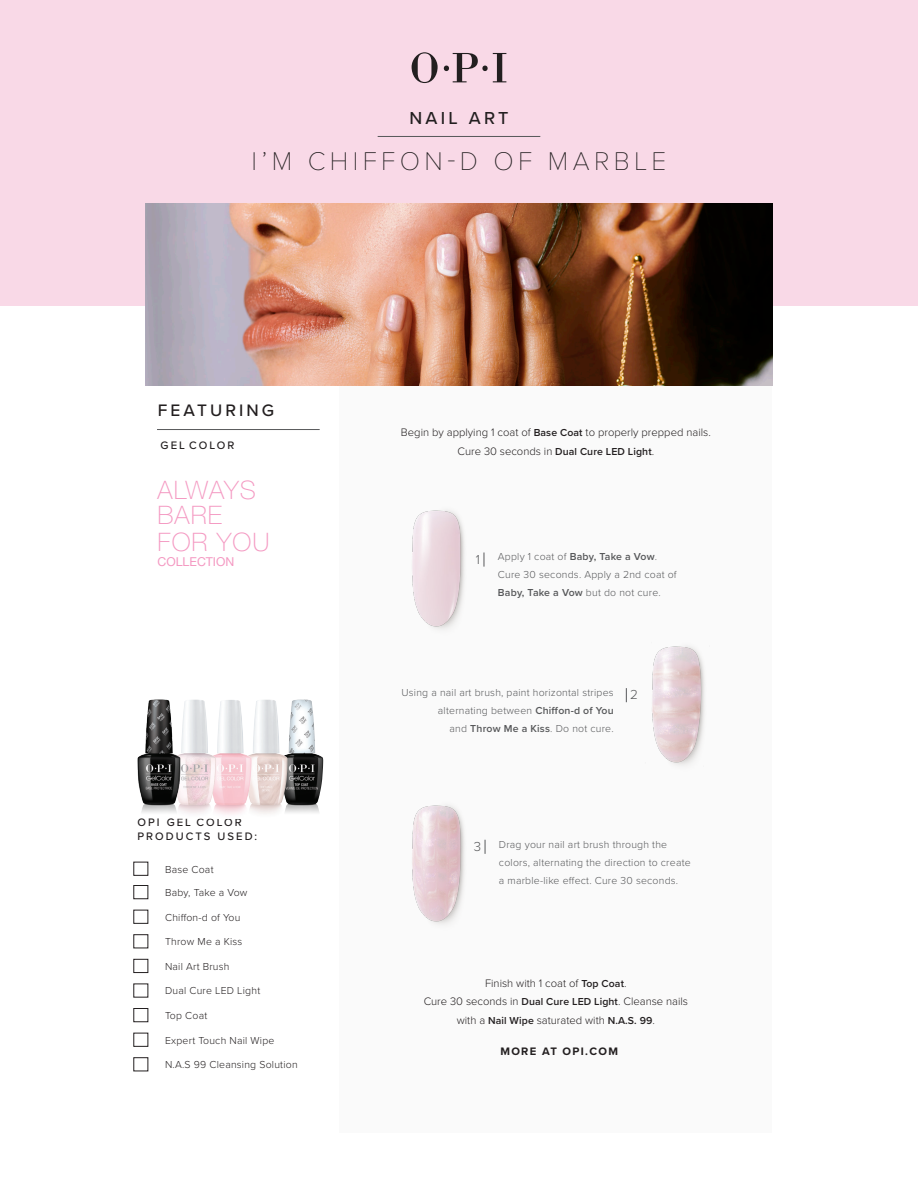
<style>
.page{position:relative;width:918px;height:1188px;background:#fff}
.page>*{position:absolute;margin:0;border:0;box-sizing:border-box;transform-origin:0 0}
.t1{font:100 26.55px "Proxima Nova T";letter-spacing:.165em;color:#231f20}
.t2{font:100 25.5px "Helvetica Neue LT Std";letter-spacing:.04em;color:#f499c2}
.t3{font:500 18px "Proxima Nova";letter-spacing:.18em;color:#231f20}
.t4{font:500 17.25px "Proxima Nova";letter-spacing:.18em;color:#231f20}
.t5{font:300 13.5px "Proxima Nova";color:#57585a}
.t6{font:12.3px "Helvetica Neue LT Std";color:#f499c2}
.t7{font:300 11.25px/18.6px "Proxima Nova";color:#231f20;text-align:center}
.t8{font:500 11.25px "Proxima Nova";letter-spacing:.18em;color:#231f20}
.t9{font:700 11.25px "Proxima Nova";letter-spacing:.12em;color:#231f20}
.t10{font:300 10.5px/18px "Proxima Nova";letter-spacing:.02em;color:#57585a}
.t11{font:300 10.5px "Proxima Nova";letter-spacing:.02em;color:#231f20}
.s1{font-weight:600;font-size:10.5px}
.s2{font-weight:600}
</style>
<div class="page">
<div style="left:0;top:0;width:918px;height:306px;background:#f9d3e3"></div>
<div style="left:339px;top:386px;width:433px;height:747px;background:#fafafa"></div>
<img style="left:145px;top:203px;width:627px;height:183px">
<div style="left:134px;top:862px;width:14px;height:14px;border:1px solid #231f20"></div>
<div style="left:134px;top:885px;width:14px;height:14px;border:1px solid #231f20"></div>
<div style="left:134px;top:910px;width:14px;height:14px;border:1px solid #231f20"></div>
<div style="left:134px;top:934px;width:14px;height:14px;border:1px solid #231f20"></div>
<div style="left:134px;top:959px;width:14px;height:14px;border:1px solid #231f20"></div>
<div style="left:134px;top:1008px;width:14px;height:14px;border:1px solid #231f20"></div>
<div style="left:134px;top:1033px;width:14px;height:14px;border:1px solid #231f20"></div>
<div style="left:134px;top:1057px;width:14px;height:14px;border:1px solid #231f20"></div>
<hr style="left:157px;top:429px;width:163px;height:1px;background:#57585a">
<svg style="left:412px;top:52px;width:26px;height:31px"></svg>
<svg style="left:444px;top:53px;width:62px;height:29px"></svg>
<hr style="left:378px;top:136px;width:162px;height:1px;background:#57585a">
<img style="left:412px;top:805px;width:52px;height:119px">
<img style="left:652px;top:646px;width:52px;height:119px">
<img style="left:412px;top:510px;width:52px;height:119px">
<svg style="left:484px;top:553px;width:1px;height:14px"></svg>
<svg style="left:485px;top:840px;width:1px;height:14px"></svg>
<svg style="left:626px;top:688px;width:1px;height:14px"></svg>
<img style="left:287px;top:700px;width:36px;height:113px">
<img style="left:252px;top:700px;width:35px;height:114px">
<img style="left:216px;top:700px;width:36px;height:115px">
<img style="left:180px;top:700px;width:36px;height:114px">
<img style="left:137px;top:699px;width:43px;height:114px">
<p class="t3" style="left:409px;top:104px;width:101px">NAIL ART</p>
<p class="t1" style="left:252px;top:142px;width:416px">I’M CHIFFON-D OF MARBLE</p>
<p class="t4" style="left:158px;top:397px;width:118px">FEATURING</p>
<p class="t8" style="left:161px;top:436px;width:75px">GEL COLOR</p>
<p class="t2" style="left:158px;top:475px;width:100px">ALWAYS</p>
<p class="t2" style="left:158px;top:501px;width:66px">BARE</p>
<p class="t2" style="left:158px;top:527px;width:113px">FOR YOU</p>
<p class="t6" style="left:158px;top:554px;width:78px">COLLECTION</p>
<p class="t8" style="left:138px;top:814px;width:106px">OPI GEL COLOR</p>
<p class="t8" style="left:138px;top:828px;width:121px">PRODUCTS USED:</p>
<p class="t11" style="left:165px;top:861px;width:50px">Base Coat</p>
<p class="t11" style="left:165px;top:885px;width:84px">Baby, Take a Vow</p>
<p class="t11" style="left:165px;top:909px;width:77px">Chiffon-d of You</p>
<p class="t11" style="left:165px;top:934px;width:79px">Throw Me a Kiss</p>
<p class="t11" style="left:165px;top:958px;width:66px">Nail Art Brush</p>
<p class="t11" style="left:165px;top:983px;width:97px">Dual Cure LED Light</p>
<p class="t11" style="left:165px;top:1008px;width:44px">Top Coat</p>
<p class="t11" style="left:165px;top:1032px;width:111px">Expert Touch Nail Wipe</p>
<p class="t11" style="left:165px;top:1057px;width:134px">N.A.S 99 Cleansing Solution</p>
<p class="t7" style="left:401px;top:422px;width:311px">Begin by applying 1 coat of <span class="s1">Base Coat</span> to properly prepped nails.<br>Cure 30 seconds in <span class="s1">Dual Cure LED Light</span>.</p>
<p class="t5" style="left:476px;top:549px;width:6px">1</p>
<p class="t10" style="left:498px;top:547px;width:180px">Apply 1 coat of <span class="s2">Baby, Take a Vow</span>.<br>Cure 30 seconds. Apply a 2nd coat of<br><span class="s2">Baby, Take a Vow</span> but do not cure.</p>
<p class="t10" style="left:402px;top:683px;width:214px;text-align:right">Using a nail art brush, paint horizontal stripes alternating between <span class="s2">Chiffon-d of You<br></span>and <span class="s2">Throw Me a Kiss</span>. Do not cure.</p>
<p class="t5" style="left:630px;top:685px;width:9px">2</p>
<p class="t5" style="left:474px;top:836px;width:9px">3</p>
<p class="t10" style="left:499px;top:835px;width:193px">Drag your nail art brush through the colors, alternating the direction to create a marble-like effect. Cure 30 seconds.</p>
<p class="t7" style="left:485px;top:973px;width:143px">Finish with 1 coat of <span class="s1">Top Coat</span>.</p>
<p class="t7" style="left:424px;top:991px;width:266px">Cure 30 seconds in <span class="s1">Dual Cure LED Light</span>. Cleanse nails with a <span class="s1">Nail Wipe</span> saturated with <span class="s1">N.A.S. 99</span>.</p>
<p class="t9" style="left:500px;top:1043px;width:119px">MORE AT OPI.COM</p>
</div>
